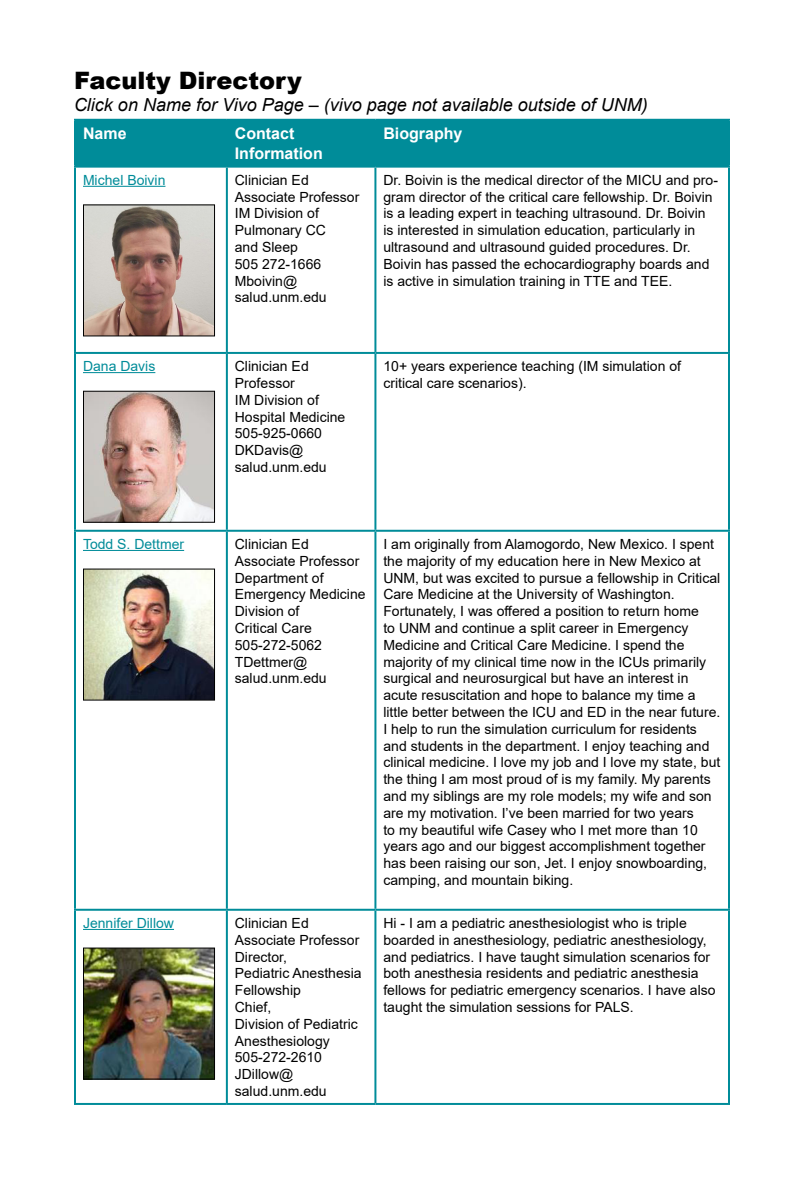
<style>
.page{position:relative;width:800px;height:1200px;background:#fff}
.page>*{position:absolute;margin:0;border:0;box-sizing:border-box;transform-origin:0 0}
.t1{font:900 24px "Arial";color:#000}
.Faculty_Department{font:italic 18px "Arial";color:#000}
.Directory_Department{font:700 16px/19.2px "Arial";color:#fff}
.Table_Link{font:14px/16.8px "Arial";color:#000}
.Directory_Department-2{font:14px/16.8px "Arial";color:#000}
.t2{font:14px "Arial";color:#008c99}
</style>
<div class="page">
<div style="left:76px;top:121px;width:652px;height:45px;background:#008c99"></div>
<hr style="left:74px;top:119px;width:153px;height:2px;background:#008c99">
<hr style="left:74px;top:121px;width:2px;height:45px;background:#008c99">
<hr style="left:227px;top:119px;width:148px;height:2px;background:#008c99">
<hr style="left:226px;top:121px;width:2px;height:45px;background:#008c99">
<hr style="left:375px;top:119px;width:355px;height:2px;background:#008c99">
<hr style="left:374px;top:121px;width:2px;height:45px;background:#008c99">
<hr style="left:728px;top:121px;width:2px;height:45px;background:#008c99">
<hr style="left:74px;top:166px;width:153px;height:2px;background:#008c99">
<hr style="left:74px;top:168px;width:2px;height:184px;background:#008c99">
<hr style="left:227px;top:166px;width:148px;height:2px;background:#008c99">
<hr style="left:226px;top:168px;width:2px;height:184px;background:#008c99">
<hr style="left:375px;top:166px;width:355px;height:2px;background:#008c99">
<hr style="left:374px;top:168px;width:2px;height:184px;background:#008c99">
<hr style="left:728px;top:168px;width:2px;height:184px;background:#008c99">
<hr style="left:74px;top:352px;width:153px;height:2px;background:#008c99">
<hr style="left:74px;top:354px;width:2px;height:176px;background:#008c99">
<hr style="left:227px;top:352px;width:148px;height:2px;background:#008c99">
<hr style="left:226px;top:354px;width:2px;height:176px;background:#008c99">
<hr style="left:375px;top:352px;width:355px;height:2px;background:#008c99">
<hr style="left:374px;top:354px;width:2px;height:176px;background:#008c99">
<hr style="left:728px;top:354px;width:2px;height:176px;background:#008c99">
<hr style="left:74px;top:530px;width:153px;height:2px;background:#008c99">
<hr style="left:74px;top:532px;width:2px;height:377px;background:#008c99">
<hr style="left:227px;top:530px;width:148px;height:2px;background:#008c99">
<hr style="left:226px;top:532px;width:2px;height:377px;background:#008c99">
<hr style="left:375px;top:530px;width:355px;height:2px;background:#008c99">
<hr style="left:374px;top:532px;width:2px;height:377px;background:#008c99">
<hr style="left:728px;top:532px;width:2px;height:377px;background:#008c99">
<hr style="left:74px;top:909px;width:153px;height:2px;background:#008c99">
<hr style="left:74px;top:911px;width:2px;height:192px;background:#008c99">
<hr style="left:227px;top:909px;width:148px;height:2px;background:#008c99">
<hr style="left:226px;top:911px;width:2px;height:192px;background:#008c99">
<hr style="left:375px;top:909px;width:355px;height:2px;background:#008c99">
<hr style="left:374px;top:911px;width:2px;height:192px;background:#008c99">
<hr style="left:728px;top:911px;width:2px;height:192px;background:#008c99">
<hr style="left:74px;top:1103px;width:153px;height:2px;background:#008c99">
<hr style="left:227px;top:1103px;width:148px;height:2px;background:#008c99">
<hr style="left:375px;top:1103px;width:355px;height:2px;background:#008c99">
<hr style="left:83px;top:186px;width:82px;height:1px;background:#008c99">
<img style="left:85px;top:206px;width:128px;height:128px">
<div style="left:83px;top:204px;width:132px;height:132px;border:1px solid #000"></div>
<hr style="left:83px;top:372px;width:72px;height:1px;background:#008c99">
<img style="left:85px;top:393px;width:128px;height:128px">
<div style="left:83px;top:391px;width:132px;height:132px;border:1px solid #000"></div>
<hr style="left:83px;top:550px;width:101px;height:1px;background:#008c99">
<img style="left:85px;top:571px;width:128px;height:128px">
<div style="left:83px;top:569px;width:132px;height:132px;border:1px solid #000"></div>
<hr style="left:83px;top:929px;width:91px;height:1px;background:#008c99">
<img style="left:85px;top:950px;width:128px;height:128px">
<div style="left:83px;top:948px;width:132px;height:132px;border:1px solid #000"></div>
<p class="t1" style="left:74px;top:63px;width:229px">Faculty Directory</p>
<p class="Faculty_Department" style="left:74px;top:93px;width:575px">Click on Name for Vivo Page – (vivo page not available outside of UNM)</p>
<p class="Directory_Department" style="left:83px;top:124px;width:45px">Name</p>
<p class="Directory_Department" style="left:235px;top:124px;width:89px">Contact<br>Information</p>
<p class="Directory_Department" style="left:383px;top:124px;width:81px">Biography</p>
<p class="t2" style="left:83px;top:170px;width:84px">Michel Boivin</p>
<p class="Directory_Department-2" style="left:235px;top:171px;width:75px">Clinician Ed</p>
<p class="Directory_Department-2" style="left:235px;top:188px;width:126px">Associate Professor</p>
<p class="Directory_Department-2" style="left:235px;top:205px;width:93px">IM Division of<br>Pulmonary CC</p>
<p class="Directory_Department-2" style="left:235px;top:239px;width:65px">and Sleep</p>
<p class="Directory_Department-2" style="left:235px;top:255px;width:88px">505 272-1666</p>
<p class="Directory_Department-2" style="left:235px;top:272px;width:64px">Mboivin@</p>
<p class="Directory_Department-2" style="left:235px;top:289px;width:93px">salud.unm.edu</p>
<p class="Table_Link" style="left:383px;top:171px;width:336px">Dr. Boivin is the medical director of the MICU and pro&shy;gram director of the critical care fellowship. Dr. Boivin is a leading expert in teaching ultrasound. Dr. Boivin is interested in simulation education, particularly in ultrasound and ultrasound guided procedures. Dr.<br>Boivin has passed the echocardiography boards and is active in simulation training in TTE and TEE.</p>
<p class="t2" style="left:83px;top:357px;width:74px">Dana Davis</p>
<p class="Directory_Department-2" style="left:235px;top:358px;width:75px">Clinician Ed</p>
<p class="Directory_Department-2" style="left:235px;top:375px;width:61px">Professor</p>
<p class="Directory_Department-2" style="left:235px;top:391px;width:112px">IM Division of<br>Hospital Medicine</p>
<p class="Directory_Department-2" style="left:235px;top:425px;width:89px">505-925-0660</p>
<p class="Directory_Department-2" style="left:235px;top:442px;width:70px">DKDavis@</p>
<p class="Directory_Department-2" style="left:235px;top:459px;width:93px">salud.unm.edu</p>
<p class="Table_Link" style="left:383px;top:358px;width:299px">10+ years experience teaching (IM simulation of critical care scenarios).</p>
<p class="t2" style="left:83px;top:534px;width:103px">Todd S. Dettmer</p>
<p class="Directory_Department-2" style="left:235px;top:536px;width:75px">Clinician Ed</p>
<p class="Directory_Department-2" style="left:235px;top:552px;width:126px">Associate Professor</p>
<p class="Directory_Department-2" style="left:235px;top:569px;width:132px">Department of<br>Emergency Medicine</p>
<p class="Directory_Department-2" style="left:235px;top:603px;width:66px">Division of</p>
<p class="Directory_Department-2" style="left:235px;top:620px;width:78px">Critical Care</p>
<p class="Directory_Department-2" style="left:235px;top:636px;width:89px">505-272-5062</p>
<p class="Directory_Department-2" style="left:235px;top:653px;width:74px">TDettmer@</p>
<p class="Directory_Department-2" style="left:235px;top:670px;width:93px">salud.unm.edu</p>
<p class="t2" style="left:83px;top:913px;width:93px">Jennifer Dillow</p>
<p class="Directory_Department-2" style="left:235px;top:915px;width:75px">Clinician Ed</p>
<p class="Directory_Department-2" style="left:235px;top:931px;width:126px">Associate Professor</p>
<p class="Table_Link" style="left:235px;top:948px;width:54px">Director,</p>
<p class="Table_Link" style="left:235px;top:965px;width:128px">Pediatric Anesthesia</p>
<p class="Table_Link" style="left:235px;top:982px;width:68px">Fellowship</p>
<p class="Table_Link" style="left:235px;top:999px;width:38px">Chief,</p>
<p class="Table_Link" style="left:235px;top:1015px;width:124px">Division of Pediatric</p>
<p class="Table_Link" style="left:235px;top:1032px;width:96px">Anesthesiology</p>
<p class="Directory_Department-2" style="left:235px;top:1049px;width:89px">505-272-2610</p>
<p class="Directory_Department-2" style="left:235px;top:1066px;width:60px">JDillow@</p>
<p class="Directory_Department-2" style="left:235px;top:1083px;width:93px">salud.unm.edu</p>
<p class="Table_Link" style="left:383px;top:536px;width:338px">I am originally from Alamogordo, New Mexico. I spent the majority of my education here in New Mexico at UNM, but was excited to pursue a fellowship in Critical Care Medicine at the University of Washington.<br>Fortunately, I was offered a position to return home<br>to UNM and continue a split career in Emergency Medicine and Critical Care Medicine. I spend the majority of my clinical time now in the ICUs primarily surgical and neurosurgical but have an interest in acute resuscitation and hope to balance my time a little better between the ICU and ED in the near future.<br>I help to run the simulation curriculum for residents and students in the department. I enjoy teaching and clinical medicine. I love my job and I love my state, but the thing I am most proud of is my family. My parents and my siblings are my role models; my wife and son are my motivation. I’ve been married for two years<br>to my beautiful wife Casey who I met more than 10 years ago and our biggest accomplishment together has been raising our son, Jet. I enjoy snowboarding, camping, and mountain biking.</p>
<p class="Table_Link" style="left:383px;top:915px;width:334px">Hi - I am a pediatric anesthesiologist who is triple boarded in anesthesiology, pediatric anesthesiology, and pediatrics. I have taught simulation scenarios for both anesthesia residents and pediatric anesthesia fellows for pediatric emergency scenarios. I have also taught the simulation sessions for PALS.</p>
</div>
